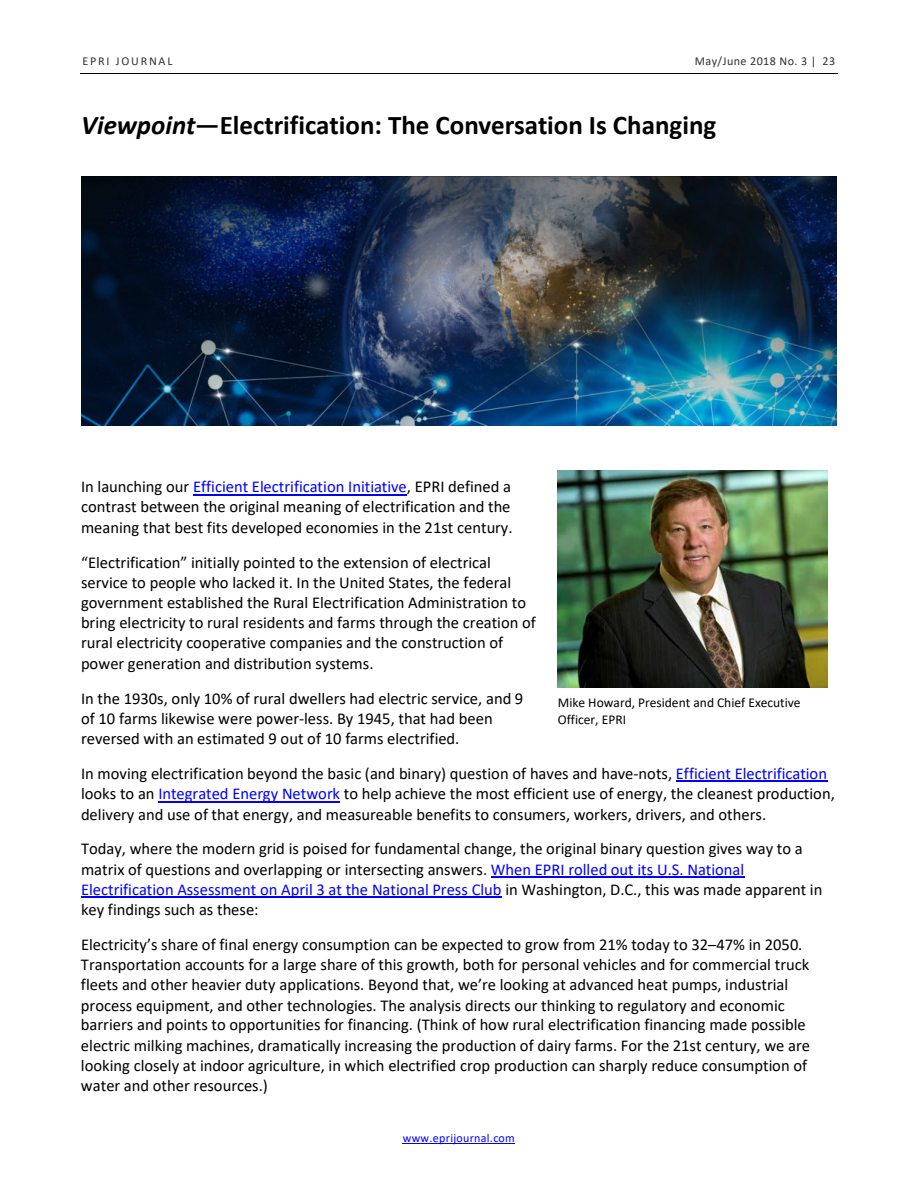
<style>
.page{position:relative;width:918px;height:1188px;background:#fff}
.page>*{position:absolute;margin:0;border:0;box-sizing:border-box;transform-origin:0 0}
.t1{font:700 27px "Calibri";color:#000}
.t2{font:16.5px/20.2px "Calibri";color:#000}
.t3{font:13.5px/16.5px "Calibri";color:#000}
.t4{font:12px "Calibri";letter-spacing:.045em;color:#303030}
.t5{font:12px "Calibri";letter-spacing:.025em;color:#00f}
.t6{font:12px "Calibri";letter-spacing:.145em;color:#303030}
.s1{font-style:italic}
.s2{color:#00f}
</style>
<div class="page">
<hr style="left:80px;top:73px;width:758px;height:1px;background:#000">
<hr style="left:403px;top:1143px;width:112px;height:1px;background:#00f">
<hr style="left:193px;top:494px;width:214px;height:1px;background:#00f">
<hr style="left:676px;top:781px;width:151px;height:1px;background:#00f">
<hr style="left:158px;top:801px;width:182px;height:1px;background:#00f">
<hr style="left:491px;top:876px;width:253px;height:2px;background:#00f">
<hr style="left:81px;top:897px;width:421px;height:1px;background:#00f">
<img style="left:81px;top:177px;width:756px;height:249px">
<img style="left:558px;top:470px;width:270px;height:217px">
<p class="t6" style="left:82px;top:53px;width:92px">EPRI JOURNAL</p>
<p class="t4" style="left:695px;top:53px;width:142px">May/June 2018 No. 3 | 23</p>
<h1 class="t1" style="left:81px;top:106px;width:637px"><span class="s1">Viewpoint</span>—Electrification: The Conversation Is Changing</h1>
<p class="t2" style="left:81px;top:476px;width:433px">In launching our <span class="s2">Efficient Electrification Initiative</span>, EPRI defined a contrast between the original meaning of electrification and the meaning that best fits developed economies in the 21st century.</p>
<p class="t2" style="left:81px;top:552px;width:456px">“Electrification” initially pointed to the extension of electrical service to people who lacked it. In the United States, the federal government established the Rural Electrification Administration to bring electricity to rural residents and farms through the creation of rural electricity cooperative companies and the construction of power generation and distribution systems.</p>
<p class="t2" style="left:81px;top:688px;width:444px">In the 1930s, only 10% of rural dwellers had electric service, and 9 of 10 farms likewise were power-less. By 1945, that had been reversed with an estimated 9 out of 10 farms electrified.</p>
<p class="t2" style="left:81px;top:763px;width:755px">In moving electrification beyond the basic (and binary) question of haves and have-nots, <span class="s2">Efficient Electrification </span>looks to an <span class="s2">Integrated Energy Network</span> to help achieve the most efficient use of energy, the cleanest production, delivery and use of that energy, and measureable benefits to consumers, workers, drivers, and others.</p>
<p class="t2" style="left:81px;top:838px;width:743px">Today, where the modern grid is poised for fundamental change, the original binary question gives way to a matrix of questions and overlapping or intersecting answers. <span class="s2">When EPRI rolled out its U.S. National Electrification Assessment on April 3 at the National Press Club</span> in Washington, D.C., this was made apparent in key findings such as these:</p>
<p class="t2" style="left:81px;top:934px;width:731px">Electricity’s share of final energy consumption can be expected to grow from 21% today to 32–47% in 2050.<br>Transportation accounts for a large share of this growth, both for personal vehicles and for commercial truck fleets and other heavier duty applications. Beyond that, we’re looking at advanced heat pumps, industrial process equipment, and other technologies. The analysis directs our thinking to regulatory and economic barriers and points to opportunities for financing. (Think of how rural electrification financing made possible electric milking machines, dramatically increasing the production of dairy farms. For the 21st century, we are looking closely at indoor agriculture, in which electrified crop production can sharply reduce consumption of water and other resources.)</p>
<p class="t3" style="left:558px;top:694px;width:244px">Mike Howard, President and Chief Executive<br>Officer, EPRI</p>
<p class="t5" style="left:403px;top:1129px;width:113px">www.eprijournal.com</p>
</div>
